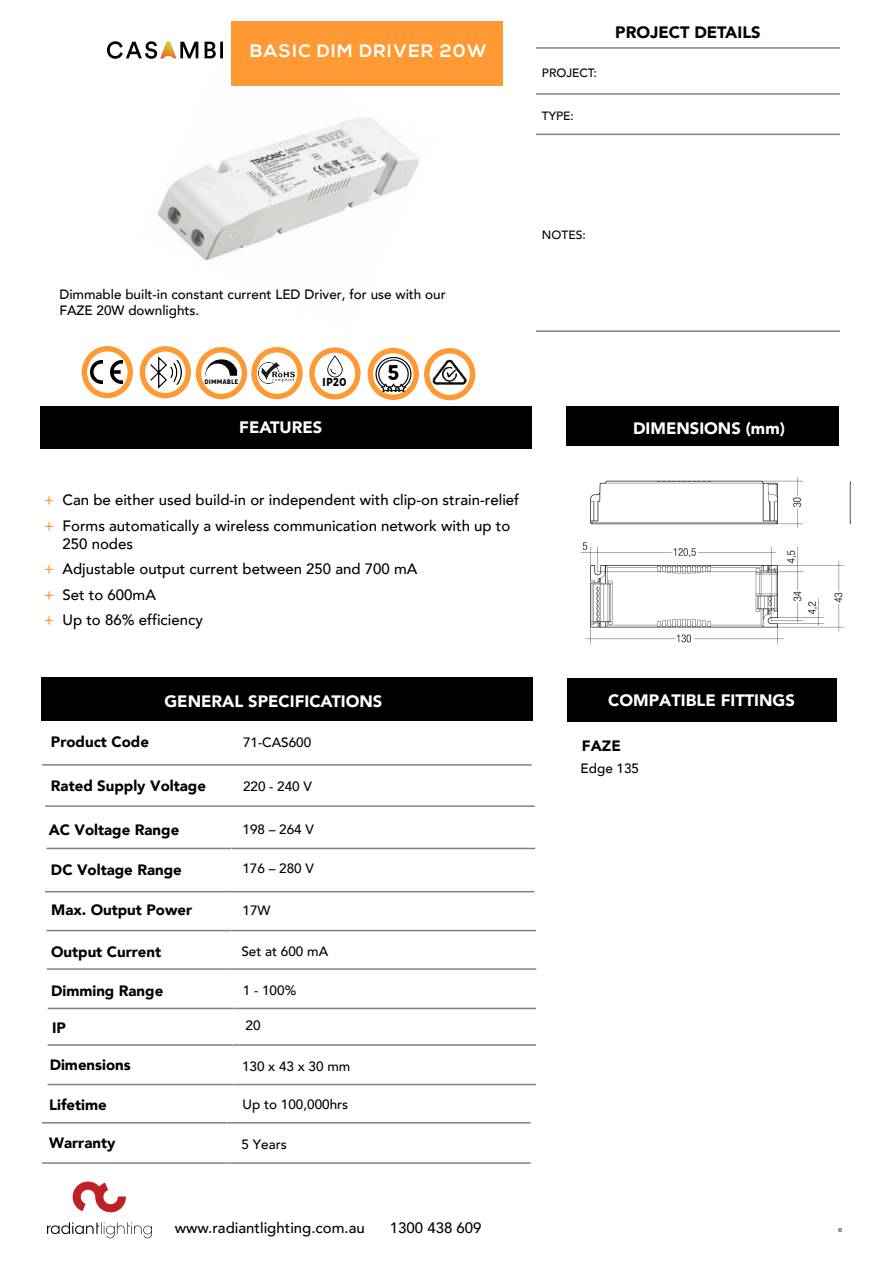
<style>
.page{position:relative;width:893px;height:1263px;background:#fff}
.page>*{position:absolute;margin:0;border:0;box-sizing:border-box;transform-origin:0 0}
.t1{font:700 23.55px "Affogato";color:#000}
.t2{font:700 18px "Nexa";letter-spacing:.085em;color:#fff}
.t3{font:900 16.5px "Avenir";color:#fff}
.t4{font:900 16.5px "Avenir";color:#000}
.t5{font:500 15px/25.5px "Avenir";color:#000}
.t6{font:900 15px "Avenir";color:#000}
.t7{font:500 13.5px/16.2px "Avenir";color:#000}
.t8{font:700 12.6px "Affogato";color:#000}
.t9{font:500 12px "Avenir";color:#000}
.t10{font:700 7.2px "Affogato";color:#000}
.s1{color:#f93}
</style>
<div class="page">
<img style="left:157px;top:85px;width:277px;height:176px">
<img style="left:90px;top:360px;width:32px;height:23px">
<div style="left:40px;top:406px;width:492px;height:43px;background:#000"></div>
<div style="left:42px;top:677px;width:491px;height:43px;background:#000"></div>
<div style="left:231px;top:21px;width:271px;height:64px;background:#f93"></div>
<svg style="left:73px;top:1181px;width:53px;height:31px"></svg>
<svg style="left:47px;top:1222px;width:105px;height:16px"></svg>
<hr style="left:45px;top:805px;width:185px;height:2px;background:#808285">
<hr style="left:230px;top:805px;width:305px;height:2px;background:#808285">
<hr style="left:45px;top:891px;width:185px;height:1px;background:#808285">
<hr style="left:230px;top:891px;width:304px;height:1px;background:#808285">
<hr style="left:47px;top:930px;width:184px;height:1px;background:#808285">
<hr style="left:231px;top:930px;width:305px;height:1px;background:#808285">
<hr style="left:47px;top:968px;width:185px;height:2px;background:#808285">
<hr style="left:232px;top:968px;width:304px;height:2px;background:#808285">
<hr style="left:48px;top:1008px;width:185px;height:1px;background:#808285">
<hr style="left:233px;top:1008px;width:303px;height:1px;background:#808285">
<hr style="left:48px;top:1084px;width:184px;height:1px;background:#808285">
<hr style="left:233px;top:1084px;width:303px;height:1px;background:#808285">
<hr style="left:536px;top:47px;width:136px;height:2px;background:#808285">
<hr style="left:672px;top:47px;width:168px;height:2px;background:#808285">
<hr style="left:536px;top:93px;width:136px;height:2px;background:#808285">
<hr style="left:672px;top:93px;width:168px;height:2px;background:#808285">
<hr style="left:536px;top:134px;width:136px;height:1px;background:#808285">
<hr style="left:672px;top:134px;width:168px;height:1px;background:#808285">
<hr style="left:536px;top:330px;width:136px;height:2px;background:#808285">
<hr style="left:672px;top:330px;width:168px;height:2px;background:#808285">
<div style="left:309px;top:347px;width:52px;height:53px;border:5px solid #f93;border-radius:50%"></div>
<div style="left:368px;top:348px;width:51px;height:52px;border:5px solid #f93;border-radius:50%"></div>
<div style="left:424px;top:348px;width:51px;height:52px;border:5px solid #f93;border-radius:50%"></div>
<div style="left:566px;top:407px;width:273px;height:39px;background:#000"></div>
<img style="left:205px;top:359px;width:32px;height:17px">
<img style="left:431px;top:359px;width:36px;height:26px">
<img style="left:323px;top:355px;width:23px;height:23px">
<img style="left:374px;top:355px;width:39px;height:39px">
<div style="left:140px;top:346px;width:51px;height:52px;border:5px solid #f93;border-radius:50%"></div>
<div style="left:82px;top:346px;width:51px;height:52px;border:5px solid #f93;border-radius:50%"></div>
<hr style="left:42px;top:1122px;width:185px;height:1px;background:#808285">
<hr style="left:227px;top:1122px;width:304px;height:1px;background:#808285">
<div style="left:196px;top:347px;width:51px;height:52px;border:5px solid #f93;border-radius:50%"></div>
<div style="left:251px;top:347px;width:52px;height:52px;border:5px solid #f93;border-radius:50%"></div>
<img style="left:107px;top:41px;width:116px;height:18px">
<img style="left:150px;top:356px;width:31px;height:33px">
<hr style="left:46px;top:848px;width:185px;height:1px;background:#808285">
<hr style="left:232px;top:848px;width:303px;height:1px;background:#808285">
<img style="left:258px;top:362px;width:37px;height:21px">
<div style="left:567px;top:678px;width:269px;height:43px;background:#000"></div>
<hr style="left:42px;top:764px;width:185px;height:2px;background:#808285">
<hr style="left:227px;top:764px;width:305px;height:2px;background:#808285">
<hr style="left:42px;top:1162px;width:185px;height:2px;background:#808285">
<hr style="left:227px;top:1162px;width:304px;height:2px;background:#808285">
<hr style="left:48px;top:1044px;width:184px;height:2px;background:#808285">
<hr style="left:233px;top:1044px;width:303px;height:2px;background:#808285">
<img style="left:580px;top:477px;width:270px;height:168px">
<p class="t2" style="left:250px;top:41px;width:238px">BASIC DIM DRIVER 20W</p>
<p class="t9" style="left:542px;top:62px;width:56px">PROJECT:</p>
<p class="t9" style="left:542px;top:106px;width:34px">TYPE:</p>
<p class="t4" style="left:615px;top:18px;width:147px">PROJECT DETAILS</p>
<p class="t7" style="left:59px;top:285px;width:388px">Dimmable built-in constant current LED Driver, for use with our<br>FAZE 20W downlights.</p>
<p class="t10" style="left:204px;top:377px;width:35px">DIMMABLE</p>
<p class="t8" style="left:322px;top:374px;width:26px">IP20</p>
<p class="t3" style="left:239px;top:413px;width:85px">FEATURES</p>
<h1 class="t1" style="left:387px;top:358px;width:14px">5</h1>
<p class="t9" style="left:542px;top:224px;width:45px">NOTES:</p>
<p class="t5" style="left:44px;top:486px;width:477px"><span class="s1">+</span> Can be either used build-in or independent with clip-on strain-relief <span class="s1">+</span> Forms automatically a wireless communication network with up to</p>
<p class="t5" style="left:44px;top:530px;width:375px;text-indent:18px">250 nodes<br><span class="s1">+</span> Adjustable output current between 250 and 700 mA <span class="s1">+</span> Set to 600mA<br><span class="s1">+</span> Up to 86% efficiency</p>
<p class="t3" style="left:633px;top:414px;width:153px">DIMENSIONS (mm)</p>
<p class="t3" style="left:164px;top:687px;width:219px">GENERAL SPECIFICATIONS</p>
<p class="t3" style="left:608px;top:686px;width:188px">COMPATIBLE FITTINGS</p>
<p class="t6" style="left:51px;top:729px;width:100px">Product Code</p>
<p class="t7" style="left:243px;top:733px;width:70px">71-CAS600</p>
<p class="t6" style="left:582px;top:733px;width:40px">FAZE</p>
<p class="t7" style="left:581px;top:760px;width:60px">Edge 135</p>
<p class="t6" style="left:51px;top:772px;width:157px">Rated Supply Voltage</p>
<p class="t7" style="left:243px;top:778px;width:71px">220 - 240 V</p>
<p class="t6" style="left:49px;top:816px;width:132px">AC Voltage Range</p>
<p class="t7" style="left:243px;top:821px;width:73px">198 – 264 V</p>
<p class="t6" style="left:51px;top:857px;width:132px">DC Voltage Range</p>
<p class="t7" style="left:242px;top:860px;width:73px">176 – 280 V</p>
<p class="t6" style="left:51px;top:897px;width:143px">Max. Output Power</p>
<p class="t7" style="left:242px;top:901px;width:29px">17W</p>
<p class="t6" style="left:51px;top:939px;width:112px">Output Current</p>
<p class="t7" style="left:241px;top:942px;width:88px">Set at 600 mA</p>
<p class="t6" style="left:51px;top:978px;width:114px">Dimming Range</p>
<p class="t6" style="left:52px;top:1015px;width:15px">IP</p>
<p class="t7" style="left:243px;top:981px;width:55px">1 - 100%</p>
<p class="t7" style="left:246px;top:1017px;width:17px">20</p>
<p class="t6" style="left:50px;top:1052px;width:83px">Dimensions</p>
<p class="t7" style="left:242px;top:1057px;width:110px">130 x 43 x 30 mm</p>
<p class="t6" style="left:49px;top:1092px;width:59px">Lifetime</p>
<p class="t7" style="left:243px;top:1096px;width:107px">Up to 100,000hrs</p>
<p class="t6" style="left:49px;top:1130px;width:68px">Warranty</p>
<p class="t7" style="left:242px;top:1135px;width:47px">5 Years</p>
<p class="t5" style="left:175px;top:1214px;width:192px">www.radiantlighting.com.au</p>
<p class="t5" style="left:390px;top:1214px;width:93px">1300 438 609</p>
</div>
